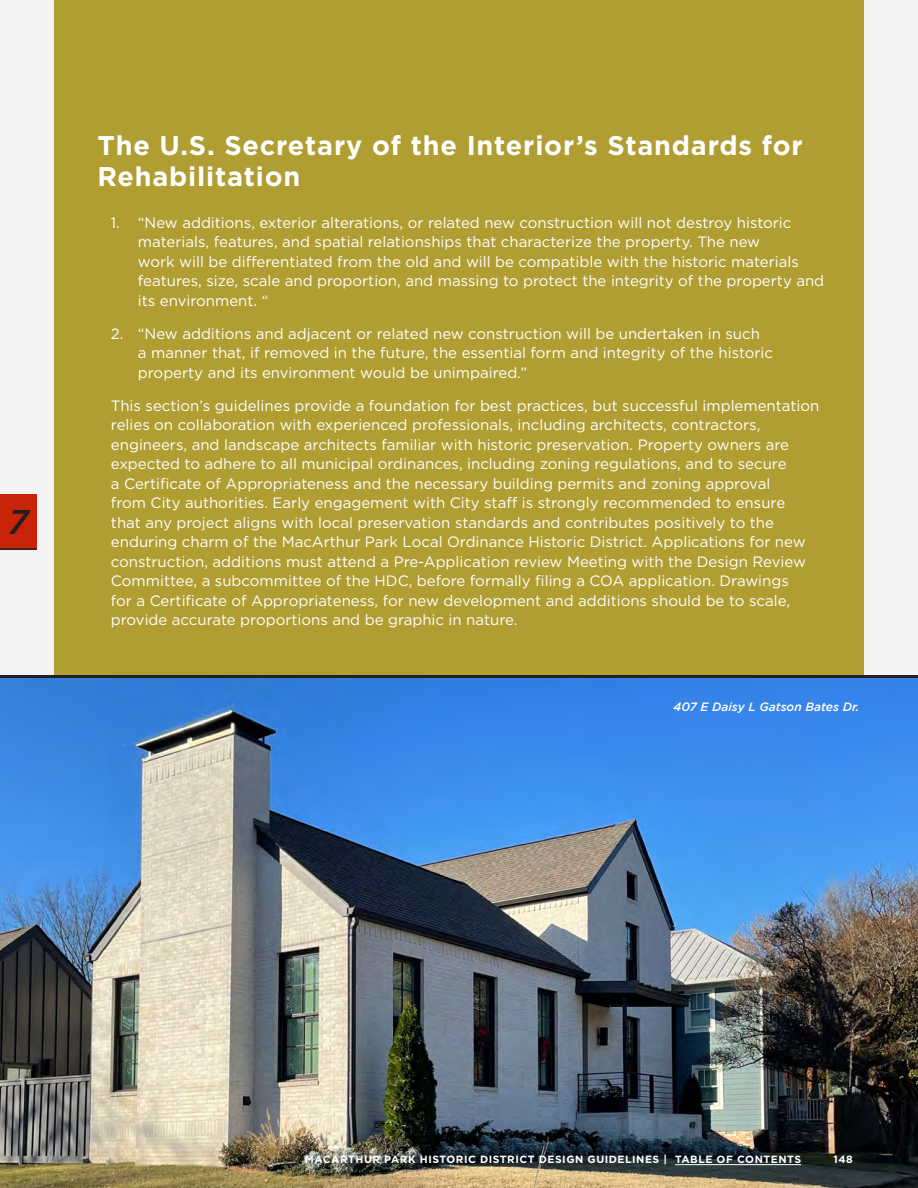
<style>
.page{position:relative;width:918px;height:1188px;background:#f4f4f4}
.page>*{position:absolute;margin:0;border:0;box-sizing:border-box;transform-origin:0 0}
.Body{font:italic 500 34.2px "Gotham";color:#231f20}
.Header_3{font:700 27px/31.5px "Gotham";letter-spacing:.03em;color:#fff}
.Numbers_-_Tier_1{font:15px/19.5px "Gotham";color:#fff}
.Photo_Caption{font:italic 500 12px "Gotham";color:#fff}
.t1{font:700 10.5px "Gotham";letter-spacing:.05em;color:#fff}
</style>
<div class="page">
<div style="left:54px;top:0;width:810px;height:921px;background:#b09e33"></div>
<img style="left:0;top:678px;width:918px;height:510px">
<hr style="left:0;top:675px;width:918px;height:3px;background:#241f21">
<div style="left:0;top:495px;width:37px;height:55px;background:#c7240a"></div>
<hr style="left:0;top:548px;width:37px;height:2px;background:#231f20">
<hr style="left:675px;top:1164px;width:126px;height:1px;background:#fff">
<p class="Body" style="left:8px;top:503px;width:22px">7</p>
<p class="Header_3" style="left:97px;top:129px;width:707px">The U.S. Secretary of the Interior’s Standards for<br>Rehabilitation</p>
<p class="Numbers_-_Tier_1" style="left:138px;top:213px;width:688px;text-indent:-27px">1. “New additions, exterior alterations, or related new construction will not destroy historic materials, features, and spatial relationships that characterize the property. The new<br>work will be differentiated from the old and will be compatible with the historic materials features, size, scale and proportion, and massing to protect the integrity of the property and its environment. “</p>
<p class="Numbers_-_Tier_1" style="left:138px;top:324px;width:637px;text-indent:-27px">2. “New additions and adjacent or related new construction will be undertaken in such<br>a manner that, if removed in the future, the essential form and integrity of the historic property and its environment would be unimpaired.”</p>
<p class="Numbers_-_Tier_1" style="left:111px;top:396px;width:710px">This section’s guidelines provide a foundation for best practices, but successful implementation relies on collaboration with experienced professionals, including architects, contractors, engineers, and landscape architects familiar with historic preservation. Property owners are expected to adhere to all municipal ordinances, including zoning regulations, and to secure<br>a Certificate of Appropriateness and the necessary building permits and zoning approval<br>from City authorities. Early engagement with City staff is strongly recommended to ensure<br>that any project aligns with local preservation standards and contributes positively to the enduring charm of the MacArthur Park Local Ordinance Historic District. Applications for new construction, additions must attend a Pre-Application review Meeting with the Design Review Committee, a subcommittee of the HDC, before formally filing a COA application. Drawings<br>for a Certificate of Appropriateness, for new development and additions should be to scale, provide accurate proportions and be graphic in nature.</p>
<p class="Photo_Caption" style="left:674px;top:700px;width:187px">407 E Daisy L Gatson Bates Dr.</p>
<p class="t1" style="left:305px;top:1153px;width:498px">MACARTHUR PARK HISTORIC DISTRICT DESIGN GUIDELINES | TABLE OF CONTENTS</p>
<p class="t1" style="left:833px;top:1153px;width:21px">148</p>
</div>
